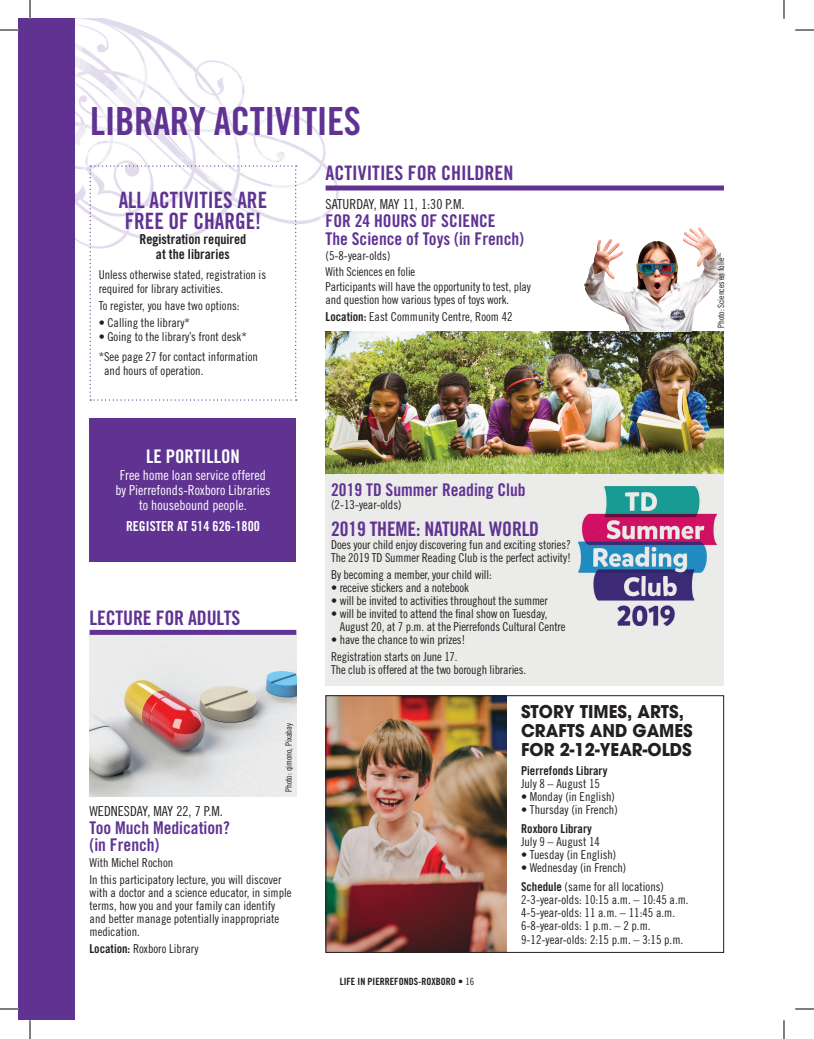
<style>
.page{position:relative;width:814px;height:1039px;background:#fff}
.page>*{position:absolute;margin:0;border:0;box-sizing:border-box;transform-origin:0 0}
.TITRE_section{font:38.75px "Trade Gothic Bold Cond Twenty";letter-spacing:-.01em;color:#603393}
.Titre{font:22.5px/21.2px "Trade Gothic Bold Cond Twenty";color:#603393;scale:.95 1}
.txt{font:20px "Trade Gothic Bold Cond Twenty";letter-spacing:-.01em;color:#603393}
.txt-2{font:18.75px "Trade Gothic Bold Cond Twenty";color:#fff}
.sous-titre_gras{font:17.5px/17.5px "Trade Gothic Bold Cond Twenty";color:#603393}
.Titre-2{font:700 17.5px/18.8px "Avant Garde";color:#231f20;scale:.95 1}
.txt-3{font:17.5px "Trade Gothic Bold Cond Twenty";color:#603393}
.txt-4{font:13.75px/15px "Trade Gothic Cond Eighteen";color:#fff;text-align:center}
.txt-5{font:13.75px "Trade Gothic Cond Eighteen";color:#231f20}
.txt-6{font:13.75px/15px "Trade Gothic Bold Cond Twenty";color:#231f20;text-align:center}
.txt-7{font:13.75px "Trade Gothic Bold Cond Twenty";color:#fff}
.txt-8{font:12.25px/13.1px "Trade Gothic Cond Eighteen";letter-spacing:-.01em;color:#231f20}
.sous-titre_gras-2{font:12.25px/13.1px "Trade Gothic Cond Eighteen";color:#231f20}
.txt-9{font:12.25px/13.1px "Trade Gothic Bold Cond Twenty";color:#231f20}
.t1{font:10px "Trade Gothic Bold Cond Twenty";color:#231f20}
.txt-10{font:8.75px "Trade Gothic Cond Eighteen";letter-spacing:-.01em;color:#231f20}
.s1{font-family:"Trade Gothic Bold Cond Twenty"}
.s2{font-family:"Trade Gothic Cond Eighteen"}
</style>
<div class="page">
<div style="left:325px;top:468px;width:399px;height:218px;background:#ebebe9"></div>
<img style="left:90px;top:635px;width:206px;height:161px">
<img style="left:75px;top:19px;width:263px;height:230px">
<div style="left:19px;top:19px;width:56px;height:1001px;background:#603393"></div>
<div style="left:325px;top:185px;width:399px;height:5px;background:#603393"></div>
<img style="left:325px;top:332px;width:399px;height:141px">
<svg style="left:90px;top:165px;width:207px;height:236px"></svg>
<div style="left:90px;top:418px;width:206px;height:143px;background:#603393"></div>
<div style="left:90px;top:630px;width:206px;height:5px;background:#603393"></div>
<img style="left:578px;top:487px;width:138px;height:138px">
<img style="left:327px;top:697px;width:180px;height:253px">
<div style="left:325px;top:695px;width:399px;height:257px;border:1px solid #231f20"></div>
<img style="left:581px;top:227px;width:136px;height:105px">
<div style="left:709px;top:250px;width:23px;height:85px;background:#fff;opacity:.75"></div>
<svg style="left:0;top:29px;width:19px;height:2px"></svg>
<svg style="left:795px;top:29px;width:19px;height:2px"></svg>
<svg style="left:0;top:1008px;width:19px;height:2px"></svg>
<svg style="left:795px;top:1008px;width:19px;height:2px"></svg>
<svg style="left:29px;top:0;width:2px;height:19px"></svg>
<svg style="left:29px;top:1020px;width:2px;height:19px"></svg>
<svg style="left:783px;top:0;width:2px;height:19px"></svg>
<svg style="left:783px;top:1020px;width:2px;height:19px"></svg>
<p class="TITRE_section" style="left:90px;top:97px;width:273px">LIBRARY ACTIVITIES</p>
<p class="txt" style="left:325px;top:161px;width:189px">ACTIVITIES FOR CHILDREN</p>
<p class="txt-5" style="left:325px;top:196px;width:140px">SATURDAY, MAY 11, 1:30 P.M.</p>
<p class="txt-3" style="left:325px;top:211px;width:172px">FOR 24 HOURS OF SCIENCE</p>
<p class="sous-titre_gras" style="left:325px;top:230px;width:200px">The Science of Toys (in French)</p>
<p class="sous-titre_gras-2" style="left:325px;top:249px;width:66px">(5-8-year-olds)</p>
<p class="txt-8" style="left:325px;top:265px;width:91px">With Sciences en folie</p>
<p class="txt-8" style="left:325px;top:280px;width:207px">Participants will have the opportunity to test, play and question how various types of toys work.</p>
<p class="txt-8" style="left:325px;top:310px;width:189px"><span class="s1">Location:</span> East Community Centre, Room 42</p>
<p class="Titre" style="left:119px;top:189px;width:158px">ALL ACTIVITIES ARE<br>FREE OF CHARGE!</p>
<p class="txt-6" style="left:139px;top:232px;width:108px">Registration required at the libraries</p>
<p class="sous-titre_gras-2" style="left:99px;top:267px;width:169px;line-height:14.4px">Unless otherwise stated, registration is required for library activities.</p>
<p class="sous-titre_gras-2" style="left:99px;top:299px;width:142px">To register, you have two options:</p>
<p class="sous-titre_gras-2" style="left:99px;top:316px;width:93px">• Calling the library*</p>
<p class="sous-titre_gras-2" style="left:99px;top:330px;width:150px">• Going to the library’s front desk*</p>
<p class="sous-titre_gras-2" style="left:104px;top:349px;width:155px;line-height:14.4px;text-indent:-5px">*See page 27 for contact information and hours of operation.</p>
<p class="txt-10" style="left:716px;top:328px;width:71px;rotate:-90deg">Photo: Sciences en folie</p>
<p class="txt-2" style="left:146px;top:445px;width:95px">LE PORTILLON</p>
<p class="txt-4" style="left:115px;top:467px;width:157px">Free home loan service offered by Pierrefonds-Roxboro Libraries to housebound people.</p>
<p class="txt-7" style="left:126px;top:517px;width:135px">REGISTER AT 514 626-1800</p>
<p class="txt" style="left:90px;top:605px;width:152px">LECTURE FOR ADULTS</p>
<p class="txt-10" style="left:284px;top:792px;width:70px;rotate:-90deg">Photo: qimono, Pixabay</p>
<p class="txt-5" style="left:90px;top:803px;width:135px">WEDNESDAY, MAY 22, 7 P.M.</p>
<p class="sous-titre_gras" style="left:90px;top:819px;width:142px">Too Much Medication? (in French)</p>
<p class="sous-titre_gras-2" style="left:90px;top:856px;width:85px">With Michel Rochon</p>
<p class="sous-titre_gras-2" style="left:90px;top:872px;width:204px">In this participatory lecture, you will discover with a doctor and a science educator, in simple terms, how you and your family can identify and better manage potentially inappropriate medication.</p>
<p class="txt-8" style="left:90px;top:941px;width:110px"><span class="s1">Location:</span> Roxboro Library</p>
<p class="txt-3" style="left:331px;top:479px;width:196px">2019 TD Summer Reading Club</p>
<p class="sous-titre_gras-2" style="left:331px;top:498px;width:72px">(2-13-year-olds)</p>
<p class="txt" style="left:331px;top:516px;width:209px">2019 THEME: NATURAL WORLD</p>
<p class="txt-8" style="left:331px;top:538px;width:241px">Does your child enjoy discovering fun and exciting stories?<br>The 2019 TD Summer Reading Club is the perfect activity!</p>
<p class="txt-8" style="left:331px;top:567px;width:162px">By becoming a member, your child will:</p>
<p class="txt-8" style="left:331px;top:581px;width:139px">• receive stickers and a notebook</p>
<p class="txt-8" style="left:331px;top:594px;width:218px">• will be invited to activities throughout the summer</p>
<p class="txt-8" style="left:340px;top:607px;width:227px;text-indent:-9px">• will be invited to attend the final show on Tuesday,<br>August 20, at 7 p.m. at the Pierrefonds Cultural Centre</p>
<p class="txt-8" style="left:331px;top:633px;width:136px">• have the chance to win prizes!</p>
<p class="txt-8" style="left:331px;top:650px;width:128px">Registration starts on June 17.</p>
<p class="txt-8" style="left:331px;top:663px;width:196px">The club is offered at the two borough libraries.</p>
<p class="t1" style="left:340px;top:975px;width:136px">LIFE IN PIERREFONDS-ROXBORO • <span class="s2">16</span></p>
<p class="Titre-2" style="left:521px;top:702px;width:182px">STORY TIMES, ARTS,<br>CRAFTS AND GAMES<br>FOR 2-12-YEAR-OLDS</p>
<p class="txt-9" style="left:521px;top:764px;width:88px">Pierrefonds Library<br><span class="s2">July 8 – August 15</span></p>
<p class="txt-8" style="left:521px;top:790px;width:95px">• Monday (in English)</p>
<p class="txt-8" style="left:521px;top:803px;width:98px">• Thursday (in French)</p>
<p class="txt-9" style="left:521px;top:822px;width:72px">Roxboro Library</p>
<p class="txt-8" style="left:521px;top:835px;width:80px">July 9 – August 14</p>
<p class="txt-8" style="left:521px;top:848px;width:97px">• Tuesday (in English)</p>
<p class="txt-8" style="left:521px;top:861px;width:107px">• Wednesday (in French)</p>
<p class="txt-8" style="left:521px;top:880px;width:144px"><span class="s1">Schedule</span> (same for all locations)</p>
<p class="txt-8" style="left:521px;top:893px;width:169px">2-3-year-olds: 10:15 a.m. – 10:45 a.m.</p>
<p class="txt-8" style="left:521px;top:906px;width:155px">4-5-year-olds: 11 a.m. – 11:45 a.m.</p>
<p class="txt-8" style="left:521px;top:919px;width:131px">6-8-year-olds: 1 p.m. – 2 p.m.</p>
<p class="txt-8" style="left:521px;top:932px;width:164px">9-12-year-olds: 2:15 p.m. – 3:15 p.m.</p>
</div>
